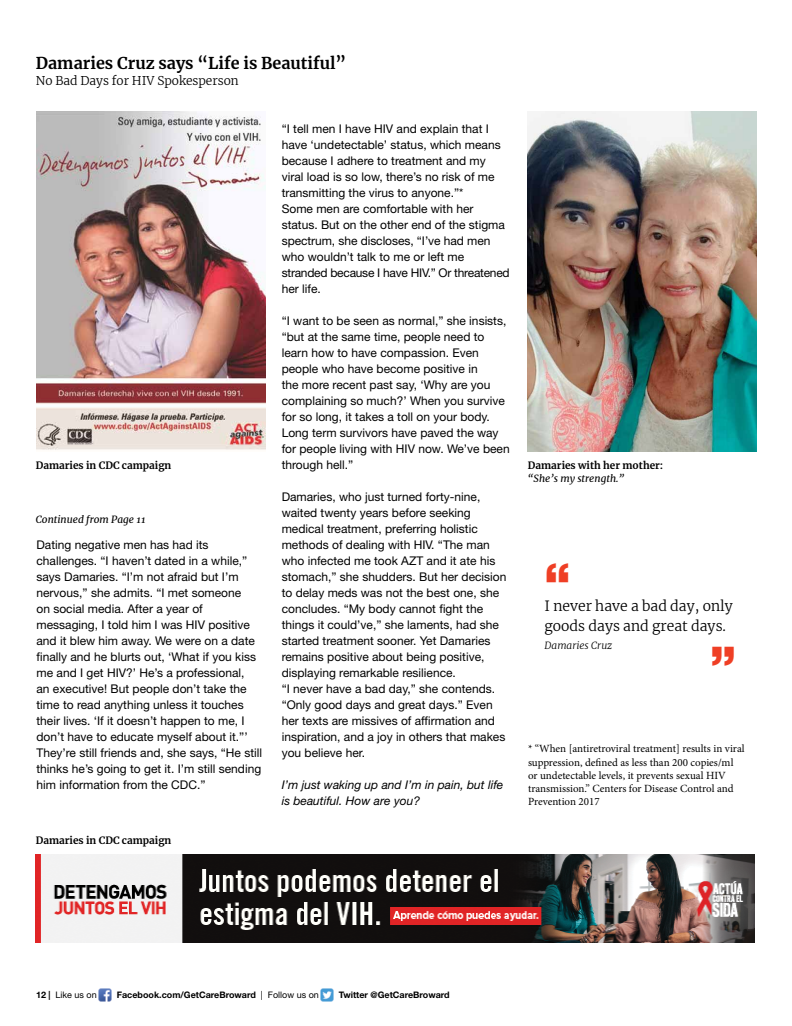
<style>
.page{position:relative;width:792px;height:1026px;background:#fff}
.page>*{position:absolute;margin:0;border:0;box-sizing:border-box;transform-origin:0 0}
.t1{font:900 50px "Helvetica Neue LT Std";color:#ef3f25}
.t2{font:700 16.1px "Merriweather";color:#000}
.t3{font:300 14px/20px "Merriweather";color:#000}
.t4{font:12px/16px "Helvetica Neue LT Std";color:#000}
.t5{font:italic 12px/16px "Helvetica Neue LT Std";color:#000}
.t6{font:300 12px "Merriweather";color:#000}
.t7{font:11px/13.2px "Minion Pro";color:#000}
.t8{font:700 10px "Merriweather";color:#000}
.t9{font:italic 10px "Merriweather";color:#000}
.t10{font:italic 300 10px "Merriweather";color:#000}
.t11{font:700 9px "Helvetica Neue LT Std";color:#000}
.t12{font:9px "Helvetica Neue LT Std";color:#000}
.s1{font-weight:700}
.s2{font-weight:400}
</style>
<div class="page">
<img style="left:98px;top:988px;width:14px;height:14px">
<img style="left:320px;top:988px;width:14px;height:14px">
<img style="left:37px;top:111px;width:229px;height:339px">
<img style="left:528px;top:111px;width:229px;height:340px">
<img style="left:36px;top:855px;width:719px;height:88px">
<p class="t2" style="left:36px;top:52px;width:312px">Damaries Cruz says “Life is Beautiful”</p>
<p class="t6" style="left:36px;top:73px;width:204px">No Bad Days for HIV Spokesperson</p>
<p class="t8" style="left:36px;top:459px;width:137px">Damaries in CDC campaign</p>
<p class="t9" style="left:36px;top:512px;width:111px">Continued from Page 11</p>
<p class="t4" style="left:37px;top:537px;width:227px">Dating negative men has had its challenges. “I haven’t dated in a while,” says Damaries. “I’m not afraid but I’m nervous,” she admits. “I met someone<br>on social media. After a year of messaging, I told him I was HIV positive and it blew him away. We were on a date finally and he blurts out, ‘What if you kiss me and I get HIV?’ He’s a professional,<br>an executive! But people don’t take the time to read anything unless it touches their lives. ‘If it doesn’t happen to me, I don’t have to educate myself about it.”’ They’re still friends and, she says, “He still thinks he’s going to get it. I’m still sending him information from the CDC.”</p>
<p class="t8" style="left:36px;top:834px;width:137px">Damaries in CDC campaign</p>
<p class="t4" style="left:282px;top:121px;width:229px">“I tell men I have HIV and explain that I have ‘undetectable’ status, which means because I adhere to treatment and my viral load is so low, there’s no risk of me transmitting the virus to anyone.”*<br>Some men are comfortable with her status. But on the other end of the stigma spectrum, she discloses, “I’ve had men who wouldn’t talk to me or left me stranded because I have HIV.” Or threatened her life.</p>
<p class="t4" style="left:282px;top:313px;width:229px">“I want to be seen as normal,” she insists, “but at the same time, people need to learn how to have compassion. Even people who have become positive in<br>the more recent past say, ‘Why are you complaining so much?’ When you survive for so long, it takes a toll on your body.<br>Long term survivors have paved the way for people living with HIV now. We’ve been through hell.”</p>
<p class="t4" style="left:282px;top:489px;width:226px">Damaries, who just turned forty-nine, waited twenty years before seeking medical treatment, preferring holistic methods of dealing with HIV. “The man who infected me took AZT and it ate his stomach,” she shudders. But her decision to delay meds was not the best one, she concludes. “My body cannot fight the things it could’ve,” she laments, had she started treatment sooner. Yet Damaries remains positive about being positive, displaying remarkable resilience.<br>“I never have a bad day,” she contends. “Only good days and great days.” Even her texts are missives of affirmation and inspiration, and a joy in others that makes you believe her.</p>
<p class="t5" style="left:282px;top:777px;width:223px">I’m just waking up and I’m in pain, but life is beautiful. How are you?</p>
<p class="t8" style="left:528px;top:459px;width:137px">Damaries with her mother:</p>
<p class="t9" style="left:528px;top:472px;width:98px">“She’s my strength.”</p>
<p class="t1" style="left:545px;top:551px;width:27px">“</p>
<p class="t3" style="left:545px;top:596px;width:190px">I never have a bad day, only goods days and great days.</p>
<p class="t10" style="left:545px;top:638px;width:69px">Damaries Cruz</p>
<p class="t1" style="left:736px;top:678px;width:27px;rotate:-180deg">“</p>
<p class="t7" style="left:528px;top:742px;width:218px">* “When [antiretroviral treatment] results in viral suppression, defined as less than 200 copies/ml or undetectable levels, it prevents sexual HIV transmission.” Centers for Disease Control and Prevention 2017</p>
<p class="t12" style="left:36px;top:990px;width:62px"><span class="s1">12 |</span> Like us on</p>
<p class="t11" style="left:117px;top:990px;width:204px">Facebook.com/GetCareBroward <span class="s2">| Follow us on</span></p>
<p class="t11" style="left:339px;top:990px;width:112px">Twitter @GetCareBroward</p>
</div>
